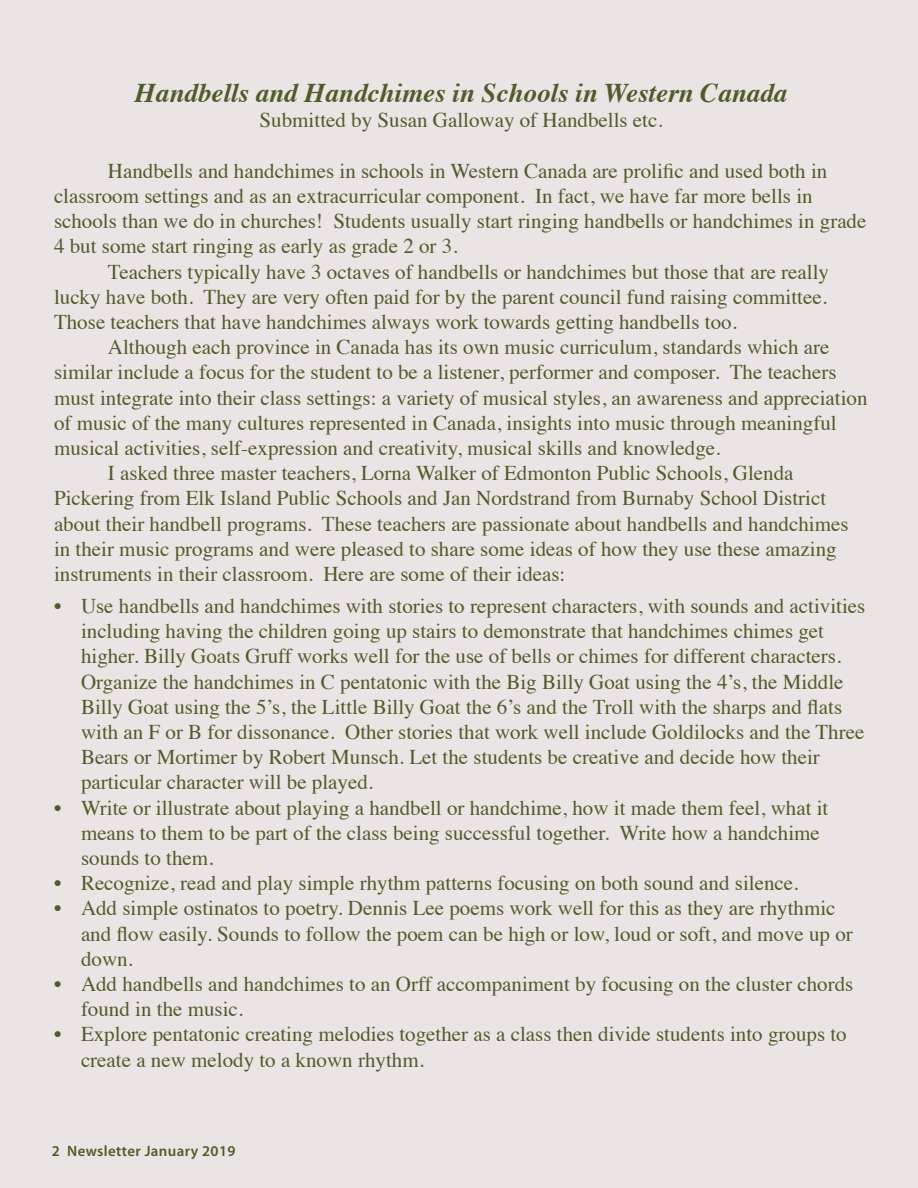
<style>
.page{position:relative;width:918px;height:1188px;background:#ebe4e4}
.page>*{position:absolute;margin:0;border:0;box-sizing:border-box;transform-origin:0 0}
.t1{font:italic 700 27px "Times";color:#505b2b}
.t2{font:21px/25.2px "Times";color:#505b2b}
.Address{font:600 15px "Myriad Pro";letter-spacing:.025em;color:#505b2b}
</style>
<div class="page">
<p class="t1" style="left:135px;top:68px;width:654px">Handbells and Handchimes in Schools in Western Canada</p>
<p class="t2" style="left:260px;top:106px;width:405px">Submitted by Susan Galloway of Handbells etc.</p>
<p class="t2" style="left:54px;top:156px;width:814px;text-indent:54px">Handbells and handchimes in schools in Western Canada are prolific and used both in classroom settings and as an extracurricular component. In fact, we have far more bells in schools than we do in churches! Students usually start ringing handbells or handchimes in grade 4 but some start ringing as early as grade 2 or 3.</p>
<p class="t2" style="left:54px;top:257px;width:777px;text-align:justify;text-indent:54px">Teachers typically have 3 octaves of handbells or handchimes but those that are really lucky have both. They are very often paid for by the parent council fund raising committee.<br>Those teachers that have handchimes always work towards getting handbells too.</p>
<p class="t2" style="left:54px;top:333px;width:815px;text-indent:54px">Although each province in Canada has its own music curriculum, standards which are similar include a focus for the student to be a listener, performer and composer. The teachers must integrate into their class settings: a variety of musical styles, an awareness and appreciation of music of the many cultures represented in Canada, insights into music through meaningful musical activities, self-expression and creativity, musical skills and knowledge.</p>
<p class="t2" style="left:54px;top:459px;width:796px;text-indent:54px">I asked three master teachers, Lorna Walker of Edmonton Public Schools, Glenda Pickering from Elk Island Public Schools and Jan Nordstrand from Burnaby School District about their handbell programs. These teachers are passionate about handbells and handchimes in their music programs and were pleased to share some ideas of how they use these amazing instruments in their classroom. Here are some of their ideas:</p>
<p class="t2" style="left:81px;top:591px;width:786px;text-indent:-27px">• Use handbells and handchimes with stories to represent characters, with sounds and activities including having the children going up stairs to demonstrate that handchimes chimes get higher. Billy Goats Gruff works well for the use of bells or chimes for different characters.<br>Organize the handchimes in C pentatonic with the Big Billy Goat using the 4’s, the Middle Billy Goat using the 5’s, the Little Billy Goat the 6’s and the Troll with the sharps and flats with an F or B for dissonance. Other stories that work well include Goldilocks and the Three Bears or Mortimer by Robert Munsch. Let the students be creative and decide how their particular character will be played.</p>
<p class="t2" style="left:81px;top:793px;width:749px;text-indent:-27px">• Write or illustrate about playing a handbell or handchime, how it made them feel, what it means to them to be part of the class being successful together. Write how a handchime sounds to them.</p>
<p class="t2" style="left:54px;top:869px;width:746px">• Recognize, read and play simple rhythm patterns focusing on both sound and silence.</p>
<p class="t2" style="left:81px;top:894px;width:773px;text-indent:-27px">• Add simple ostinatos to poetry. Dennis Lee poems work well for this as they are rhythmic and flow easily. Sounds to follow the poem can be high or low, loud or soft, and move up or down.</p>
<p class="t2" style="left:81px;top:969px;width:774px;text-indent:-27px">• Add handbells and handchimes to an Orff accompaniment by focusing on the cluster chords found in the music.</p>
<p class="t2" style="left:81px;top:1020px;width:767px;text-indent:-27px">• Explore pentatonic creating melodies together as a class then divide students into groups to create a new melody to a known rhythm.</p>
<p class="Address" style="left:52px;top:1141px;width:185px">2 Newsletter January 2019</p>
</div>
